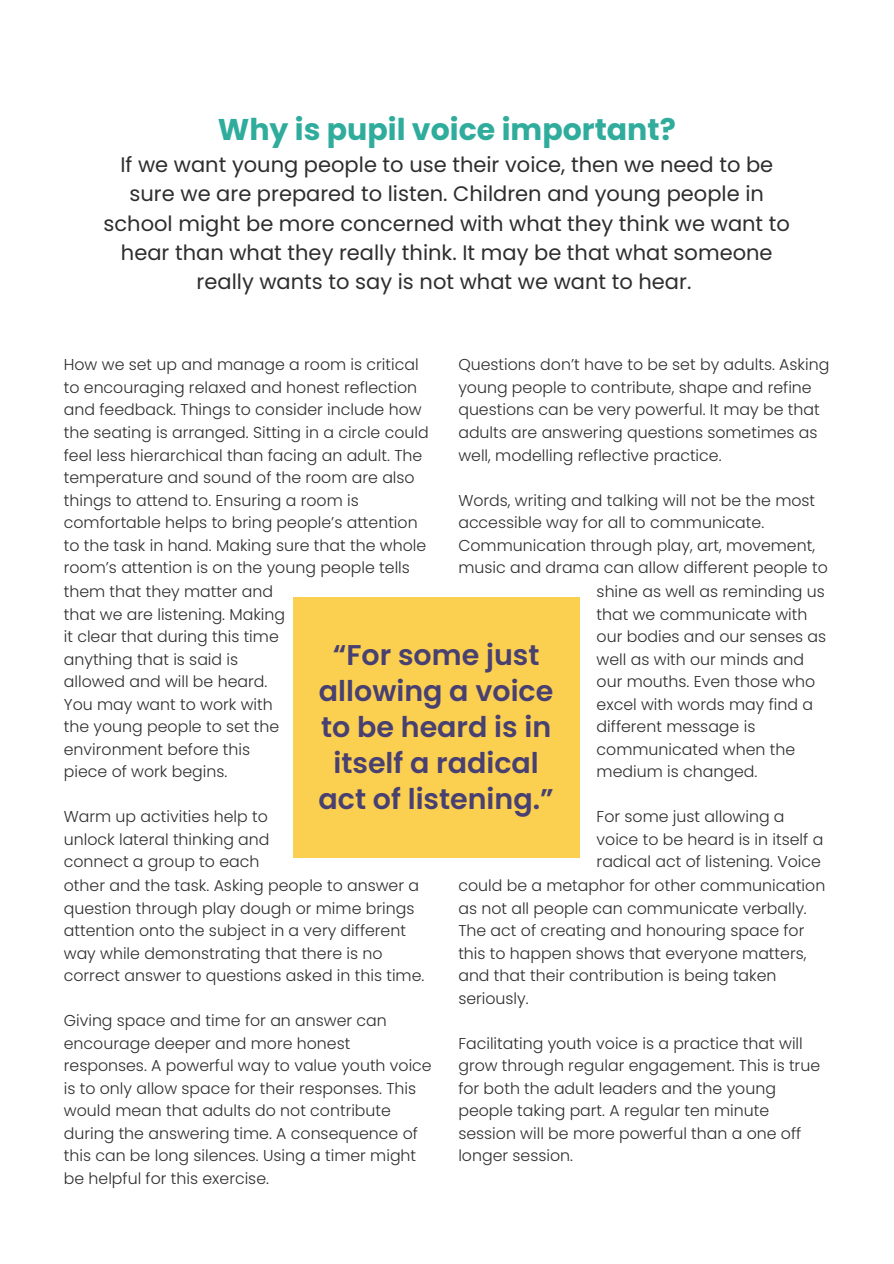
<style>
.page{position:relative;width:894px;height:1264px;background:#fff}
.page>*{position:absolute;margin:0;border:0;box-sizing:border-box;transform-origin:0 0}
.t1{font:700 30px "Poppins";color:#2fac9c}
.t2{font:600 28.5px/36px "Poppins";color:#484071;text-align:center}
.t3{font:21px/29.2px "Poppins";color:#2e2e2e;text-align:center}
.t4{font:300 15.75px/22.5px "Poppins";color:#2e2e2e}
</style>
<div class="page">
<div style="left:293px;top:597px;width:286px;height:260px;background:#fbcf50"></div>
<p class="t1" style="left:218px;top:108px;width:459px">Why is pupil voice important?</p>
<p class="t3" style="left:104px;top:150px;width:687px">If we want young people to use their voice, then we need to be sure we are prepared to listen. Children and young people in school might be more concerned with what they think we want to hear than what they really think. It may be that what someone really wants to say is not what we want to hear.</p>
<h2 class="t4" style="left:64px;top:354px;width:366px">How we set up and manage a room is critical to encouraging relaxed and honest reflection and feedback. Things to consider include how the seating is arranged. Sitting in a circle could feel less hierarchical than facing an adult. The temperature and sound of the room are also things to attend to. Ensuring a room is comfortable helps to bring people’s attention to the task in hand. Making sure that the whole room’s attention is on the young people tells</h2>
<p class="t4" style="left:64px;top:580px;width:223px">them that they matter and that we are listening. Making it clear that during this time anything that is said is allowed and will be heard.<br>You may want to work with the young people to set the environment before this piece of work begins.</p>
<p class="t4" style="left:64px;top:805px;width:207px;text-align:justify">Warm up activities help to unlock lateral thinking and connect a group to each</p>
<p class="t4" style="left:458px;top:354px;width:372px">Questions don’t have to be set by adults. Asking young people to contribute, shape and refine questions can be very powerful. It may be that adults are answering questions sometimes as well, modelling reflective practice.</p>
<p class="t4" style="left:458px;top:489px;width:371px">Words, writing and talking will not be the most accessible way for all to communicate.<br>Communication through play, art, movement, music and drama can allow different people to</p>
<p class="t4" style="left:596px;top:580px;width:231px">shine as well as reminding us that we communicate with our bodies and our senses as well as with our minds and our mouths. Even those who excel with words may find a different message is communicated when the medium is changed.</p>
<p class="t4" style="left:596px;top:805px;width:228px">For some just allowing a voice to be heard is in itself a radical act of listening. Voice</p>
<p class="t2" style="left:318px;top:637px;width:237px">“For some just allowing a voice to be heard is in itself a radical act of listening.”</p>
<p class="t4" style="left:64px;top:874px;width:362px">other and the task. Asking people to answer a question through play dough or mime brings attention onto the subject in a very different way while demonstrating that there is no correct answer to questions asked in this time.</p>
<h1 class="t4" style="left:64px;top:1009px;width:369px">Giving space and time for an answer can encourage deeper and more honest responses. A powerful way to value youth voice is to only allow space for their responses. This would mean that adults do not contribute during the answering time. A consequence of this can be long silences. Using a timer might be helpful for this exercise.</h1>
<p class="t4" style="left:458px;top:874px;width:368px">could be a metaphor for other communication as not all people can communicate verbally.<br>The act of creating and honouring space for this to happen shows that everyone matters, and that their contribution is being taken seriously.</p>
<p class="t4" style="left:458px;top:1031px;width:363px">Facilitating youth voice is a practice that will grow through regular engagement. This is true for both the adult leaders and the young people taking part. A regular ten minute session will be more powerful than a one off longer session.</p>
</div>
